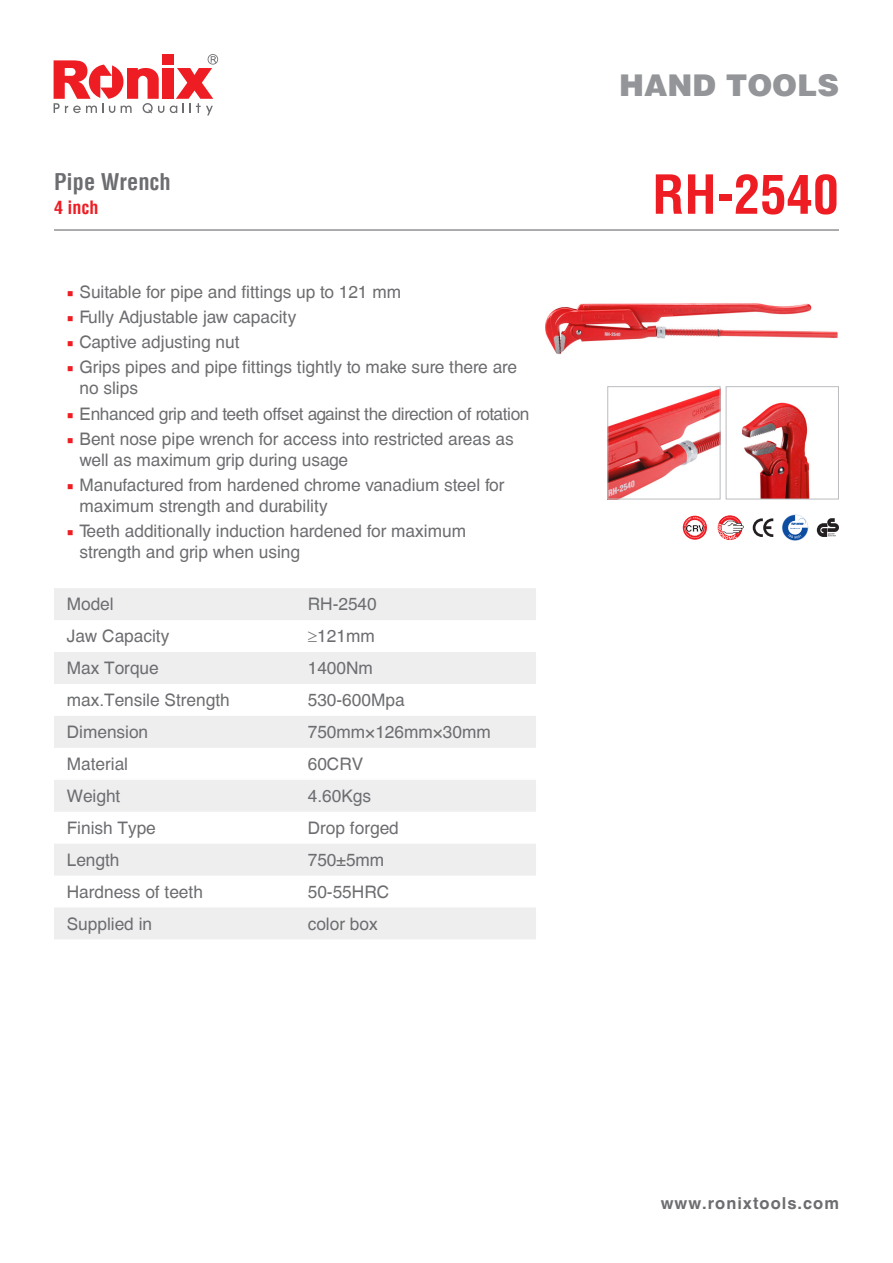
<style>
.page{position:relative;width:893px;height:1263px;background:#fff}
.page>*{position:absolute;margin:0;border:0;box-sizing:border-box;transform-origin:0 0}
.t1{font:700 condensed 52.5px "Helvetica LT";color:#ee1d23}
.t2{font:900 30px "Helvetica LT";color:#939598}
.t3{font:700 condensed 22.5px "Helvetica LT";color:#6c6d70}
.t4{font:700 condensed 18px "Helvetica LT";color:#ee1d23}
.t5{font:17.25px/21px "Helvetica CE";color:#6c6d70}
.t6{font:17.25px "Helvetica CE";letter-spacing:-.02em;color:#6c6d70}
.t7{font:700 16.5px "Helvetica CE";letter-spacing:.06em;color:#6c6d70}
.s1{font-family:"Minion Pro";color:#ee1d23}
</style>
<div class="page">
<svg style="left:170px;top:54px;width:48px;height:61px"></svg>
<div style="left:162px;top:68px;width:11px;height:31px;background:#ee1d23"></div>
<svg style="left:54px;top:60px;width:110px;height:53px"></svg>
<div style="left:162px;top:54px;width:11px;height:11px;background:#ee1d23"></div>
<svg style="left:54px;top:588px;width:482px;height:351px;fill:#eeeeef"></svg>
<hr style="left:54px;top:229px;width:785px;height:2px;background:#6c6d70">
<img style="left:545px;top:303px;width:293px;height:52px">
<img style="left:609px;top:389px;width:110px;height:108px">
<div style="left:607px;top:386px;width:114px;height:113px;border:1px solid #bcbdc0"></div>
<img style="left:741px;top:402px;width:69px;height:95px">
<div style="left:726px;top:386px;width:113px;height:113px;border:1px solid #bcbdc0"></div>
<svg style="left:782px;top:515px;width:26px;height:26px"></svg>
<svg style="left:717px;top:515px;width:27px;height:25px"></svg>
<svg style="left:753px;top:518px;width:20px;height:19px"></svg>
<svg style="left:817px;top:518px;width:22px;height:19px"></svg>
<svg style="left:682px;top:515px;width:26px;height:25px"></svg>
<svg style="left:683px;top:516px;width:24px;height:24px"></svg>
<svg style="left:684px;top:517px;width:21px;height:21px"></svg>
<p class="t3" style="left:54px;top:167px;width:118px">Pipe Wrench</p>
<p class="t4" style="left:54px;top:196px;width:46px">4 inch</p>
<p class="t5" style="left:67px;top:281px;width:336px"><span class="s1">■</span> Suitable for pipe and fittings up to 121 mm</p>
<p class="t5" style="left:67px;top:306px;width:231px"><span class="s1">■</span> Fully Adjustable jaw capacity</p>
<p class="t5" style="left:67px;top:332px;width:174px"><span class="s1">■</span> Captive adjusting nut</p>
<p class="t5" style="left:80px;top:357px;width:439px;text-indent:-13px"><span class="s1">■</span> Grips pipes and pipe fittings tightly to make sure there are no slips</p>
<p class="t6" style="left:67px;top:403px;width:464px"><span class="s1">■</span> Enhanced grip and teeth offset against the direction of rotation</p>
<p class="t5" style="left:80px;top:428px;width:436px;text-indent:-13px"><span class="s1">■</span> Bent nose pipe wrench for access into restricted areas as well as maximum grip during usage</p>
<p class="t5" style="left:80px;top:475px;width:427px;text-indent:-13px"><span class="s1">■</span> Manufactured from hardened chrome vanadium steel for maximum strength and durability</p>
<p class="t5" style="left:80px;top:521px;width:388px;text-indent:-13px"><span class="s1">■</span> Teeth additionally induction hardened for maximum strength and grip when using</p>
<p class="t5" style="left:67px;top:594px;width:48px">Model</p>
<p class="t5" style="left:308px;top:594px;width:71px">RH-2540</p>
<p class="t5" style="left:67px;top:626px;width:104px">Jaw Capacity</p>
<p class="t5" style="left:308px;top:626px;width:68px">≥121mm</p>
<p class="t5" style="left:67px;top:658px;width:94px">Max Torque</p>
<p class="t5" style="left:308px;top:658px;width:67px">1400Nm</p>
<p class="t5" style="left:67px;top:690px;width:164px">max.Tensile Strength</p>
<p class="t5" style="left:308px;top:690px;width:98px">530-600Mpa</p>
<p class="t5" style="left:67px;top:722px;width:83px">Dimension</p>
<p class="t5" style="left:308px;top:722px;width:185px">750mm×126mm×30mm</p>
<p class="t5" style="left:67px;top:754px;width:63px">Material</p>
<p class="t5" style="left:308px;top:754px;width:57px">60CRV</p>
<p class="t5" style="left:67px;top:785px;width:55px">Weight</p>
<p class="t5" style="left:308px;top:785px;width:65px">4.60Kgs</p>
<p class="t5" style="left:67px;top:817px;width:91px">Finish Type</p>
<p class="t5" style="left:308px;top:817px;width:93px">Drop forged</p>
<p class="t5" style="left:67px;top:849px;width:54px">Length</p>
<p class="t5" style="left:308px;top:849px;width:78px">750±5mm</p>
<p class="t5" style="left:67px;top:881px;width:138px">Hardness of teeth</p>
<p class="t5" style="left:308px;top:881px;width:83px">50-55HRC</p>
<p class="t5" style="left:67px;top:913px;width:87px">Supplied in</p>
<p class="t5" style="left:308px;top:913px;width:71px">color box</p>
<h2 class="t2" style="left:619px;top:65px;width:221px">HAND TOOLS</h2>
<p class="t1" style="left:652px;top:162px;width:188px">RH-2540</p>
<p class="t7" style="left:661px;top:1193px;width:180px">www.ronixtools.com</p>
</div>
